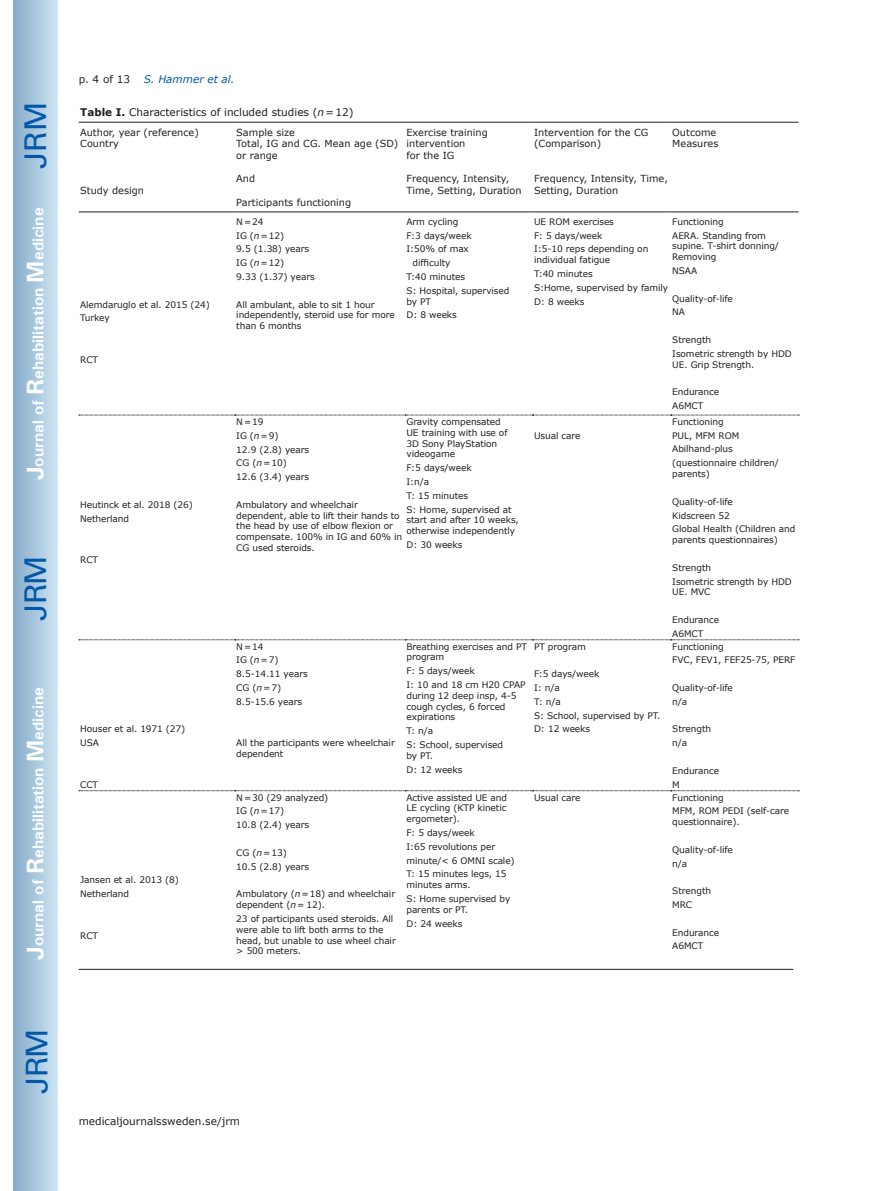
<style>
.page{position:relative;width:872px;height:1191px;background:#fff}
.page>*{position:absolute;margin:0;border:0;box-sizing:border-box;transform-origin:0 0}
.t1{font:30px "Univers";letter-spacing:-.03em;color:#0157a8}
.t2{font:700 15.75px "Univers";color:#fff}
.t3{font:10.5px "Verdana";color:#231f20}
.t4{font:italic 10.5px "Verdana";color:#0157a8}
.t5{font:9.75px/11.7px "Verdana";color:#231f20}
.t6{font:9px/13.8px "Verdana";letter-spacing:-.01em;color:#231f20}
.s1{font-size:24px}
.s2{font-weight:700}
.s3{font-style:italic}
</style>
<div class="page">
<div style="left:14px;top:0;width:43px;height:1191px;background:linear-gradient(to right,#88acca,#cbe5f2)"></div>
<hr style="left:79px;top:122px;width:156px;height:1px;background:#231f20">
<hr style="left:235px;top:122px;width:170px;height:1px;background:#231f20">
<hr style="left:405px;top:122px;width:127px;height:1px;background:#231f20">
<hr style="left:532px;top:122px;width:139px;height:1px;background:#231f20">
<hr style="left:671px;top:122px;width:127px;height:1px;background:#231f20">
<hr style="left:79px;top:211px;width:156px;height:1px;background:#231f20">
<hr style="left:235px;top:211px;width:170px;height:1px;background:#231f20">
<hr style="left:405px;top:211px;width:127px;height:1px;background:#231f20">
<hr style="left:532px;top:211px;width:139px;height:1px;background:#231f20">
<hr style="left:671px;top:211px;width:127px;height:1px;background:#231f20">
<svg style="left:79px;top:415px;width:720px;height:1px"></svg>
<svg style="left:79px;top:639px;width:720px;height:1px"></svg>
<svg style="left:79px;top:790px;width:720px;height:1px"></svg>
<hr style="left:79px;top:969px;width:714px;height:1px;background:#231f20">
<h1 class="t1" style="left:18px;top:169px;width:68px;rotate:-90deg">JRM</h1>
<h2 class="t2" style="left:28px;top:480px;width:274px;rotate:-90deg"><span class="s1">J</span>ournal of <span class="s1">R</span>ehabilitation <span class="s1">M</span>edicine</h2>
<h1 class="t1" style="left:18px;top:620px;width:67px;rotate:-90deg">JRM</h1>
<h2 class="t2" style="left:28px;top:959px;width:274px;rotate:-90deg"><span class="s1">J</span>ournal of <span class="s1">R</span>ehabilitation <span class="s1">M</span>edicine</h2>
<h1 class="t1" style="left:19px;top:1093px;width:67px;rotate:-90deg">JRM</h1>
<p class="t3" style="left:79px;top:72px;width:53px">p. 4 of 13</p>
<p class="t4" style="left:144px;top:72px;width:92px">S. Hammer et al.</p>
<p class="t3" style="left:80px;top:106px;width:275px"><span class="s2">Table I.</span> Characteristics of included studies (<span class="s3">n</span>=12)</p>
<p class="t5" style="left:80px;top:126px;width:120px">Author, year (reference)<br>Country</p>
<p class="t5" style="left:80px;top:185px;width:65px">Study design</p>
<p class="t5" style="left:236px;top:126px;width:163px">Sample size<br>Total, IG and CG. Mean age (SD) or range</p>
<p class="t5" style="left:236px;top:173px;width:20px">And</p>
<p class="t5" style="left:236px;top:197px;width:116px">Participants functioning</p>
<p class="t6" style="left:80px;top:297px;width:131px">Alemdaruglo et al. 2015 (24)<br>Turkey</p>
<p class="t6" style="left:80px;top:353px;width:19px">RCT</p>
<p class="t6" style="left:236px;top:215px;width:80px">N=24<br>IG (<span class="s3">n</span>=12)<br>9.5 (1.38) years<br>IG (<span class="s3">n</span>=12)<br>9.33 (1.37) years</p>
<p class="t6" style="left:236px;top:299px;width:160px;line-height:10.8px">All ambulant, able to sit 1 hour independently, steroid use for more than 6 months</p>
<p class="t5" style="left:406px;top:126px;width:83px">Exercise training intervention<br>for the IG</p>
<p class="t5" style="left:406px;top:173px;width:117px">Frequency, Intensity,<br>Time, Setting, Duration</p>
<p class="t6" style="left:406px;top:215px;width:53px">Arm cycling</p>
<p class="t6" style="left:406px;top:228px;width:67px">F:3 days/week</p>
<p class="t6" style="left:406px;top:242px;width:64px">I:50% of max</p>
<p class="t6" style="left:412px;top:256px;width:39px">difficulty</p>
<p class="t6" style="left:406px;top:270px;width:60px">T:40 minutes</p>
<p class="t6" style="left:406px;top:284px;width:104px">S: Hospital, supervised</p>
<p class="t6" style="left:406px;top:294px;width:52px">by PT<br>D: 8 weeks</p>
<p class="t6" style="left:80px;top:498px;width:114px">Heutinck et al. 2018 (26)<br>Netherland</p>
<p class="t6" style="left:80px;top:553px;width:19px">RCT</p>
<p class="t6" style="left:406px;top:416px;width:102px;line-height:10.8px">Gravity compensated<br>UE training with use of<br>3D Sony PlayStation videogame</p>
<p class="t6" style="left:406px;top:461px;width:107px">F:5 days/week<br>I:n/a<br>T: 15 minutes<br>S: Home, supervised at</p>
<p class="t6" style="left:406px;top:515px;width:114px;line-height:10.8px">start and after 10 weeks, otherwise independently</p>
<p class="t6" style="left:406px;top:538px;width:58px">D: 30 weeks</p>
<p class="t6" style="left:236px;top:415px;width:74px">N=19<br>IG (<span class="s3">n</span>=9)<br>12.9 (2.8) years<br>CG (<span class="s3">n</span>=10)<br>12.6 (3.4) years</p>
<p class="t6" style="left:236px;top:499px;width:167px;line-height:10.8px">Ambulatory and wheelchair dependent, able to lift their hands to the head by use of elbow flexion or compensate. 100% in IG and 60% in<br>CG used steroids.</p>
<p class="t5" style="left:534px;top:126px;width:116px">Intervention for the CG (Comparison)</p>
<p class="t5" style="left:534px;top:173px;width:135px">Frequency, Intensity, Time,<br>Setting, Duration</p>
<p class="t5" style="left:672px;top:126px;width:48px">Outcome<br>Measures</p>
<p class="t6" style="left:534px;top:215px;width:116px">UE ROM exercises<br>F: 5 days/week<br>I:5-10 reps depending on</p>
<p class="t6" style="left:534px;top:253px;width:136px">individual fatigue<br>T:40 minutes<br>S:Home, supervised by family<br>D: 8 weeks</p>
<p class="t6" style="left:672px;top:215px;width:95px">Functioning<br>AERA. Standing from</p>
<p class="t6" style="left:672px;top:241px;width:108px;line-height:10.8px">supine. T-shirt donning/<br>Removing</p>
<p class="t6" style="left:672px;top:264px;width:26px">NSAA</p>
<p class="t6" style="left:672px;top:291px;width:62px">Quality-of-life<br>NA</p>
<p class="t6" style="left:672px;top:333px;width:121px">Strength<br>Isometric strength by HDD</p>
<p class="t6" style="left:672px;top:357px;width:83px">UE. Grip Strength.</p>
<p class="t6" style="left:672px;top:385px;width:48px">Endurance<br>A6MCT</p>
<p class="t6" style="left:534px;top:428px;width:48px">Usual care</p>
<p class="t6" style="left:672px;top:415px;width:108px">Functioning<br>PUL, MFM ROM<br>Abilhand-plus (questionnaire children/</p>
<p class="t6" style="left:672px;top:467px;width:39px">parents)</p>
<p class="t6" style="left:672px;top:494px;width:124px">Quality-of-life<br>Kidscreen 52<br>Global Health (Children and</p>
<p class="t6" style="left:672px;top:533px;width:107px">parents questionnaires)</p>
<p class="t6" style="left:672px;top:560px;width:121px">Strength<br>Isometric strength by HDD</p>
<p class="t6" style="left:672px;top:585px;width:40px">UE. MVC</p>
<p class="t6" style="left:672px;top:613px;width:48px">Endurance<br>A6MCT</p>
<p class="t6" style="left:80px;top:722px;width:107px">Houser et al. 1971 (27)<br>USA</p>
<p class="t6" style="left:80px;top:777px;width:19px">CCT</p>
<p class="t6" style="left:80px;top:873px;width:100px">Jansen et al. 2013 (8)<br>Netherland</p>
<p class="t6" style="left:80px;top:928px;width:19px">RCT</p>
<p class="t6" style="left:236px;top:639px;width:73px">N=14<br>IG (<span class="s3">n</span>=7)<br>8.5-14.11 years<br>CG (<span class="s3">n</span>=7)<br>8.5-15.6 years</p>
<p class="t6" style="left:236px;top:737px;width:160px;line-height:10.8px">All the participants were wheelchair dependent</p>
<p class="t6" style="left:236px;top:790px;width:93px">N=30 (29 analyzed)<br>IG (<span class="s3">n</span>=17)<br>10.8 (2.4) years</p>
<p class="t6" style="left:236px;top:845px;width:74px">CG (<span class="s3">n</span>=13)<br>10.5 (2.8) years</p>
<p class="t6" style="left:236px;top:888px;width:160px;line-height:10.8px">Ambulatory (<span class="s3">n</span>=18) and wheelchair dependent (<span class="s3">n</span>= 12).</p>
<p class="t6" style="left:236px;top:913px;width:161px;line-height:10.8px">23 of participants used steroids. All were able to lift both arms to the head, but unable to use wheel chair &gt; 500 meters.</p>
<p class="t6" style="left:406px;top:641px;width:122px;line-height:10.8px">Breathing exercises and PT program</p>
<p class="t6" style="left:406px;top:664px;width:121px">F: 5 days/week<br>I: 10 and 18 cm H20 CPAP</p>
<p class="t6" style="left:406px;top:690px;width:112px;line-height:10.8px">during 12 deep insp, 4-5 cough cycles, 6 forced expirations</p>
<p class="t6" style="left:406px;top:724px;width:98px">T: n/a<br>S: School, supervised</p>
<p class="t6" style="left:406px;top:749px;width:58px">by PT.<br>D: 12 weeks</p>
<p class="t6" style="left:534px;top:639px;width:53px">PT program</p>
<p class="t6" style="left:534px;top:667px;width:128px">F:5 days/week<br>I: n/a<br>T: n/a<br>S: School, supervised by PT.<br>D: 12 weeks</p>
<p class="t6" style="left:672px;top:639px;width:125px">Functioning<br>FVC, FEV1, FEF25-75, PERF</p>
<p class="t6" style="left:672px;top:681px;width:62px">Quality-of-life n/a</p>
<p class="t6" style="left:672px;top:722px;width:40px">Strength n/a</p>
<p class="t6" style="left:672px;top:764px;width:48px">Endurance<br>M</p>
<p class="t6" style="left:406px;top:792px;width:102px;line-height:10.8px;text-align:justify">Active assisted UE and LE cycling (KTP kinetic ergometer).</p>
<p class="t6" style="left:406px;top:826px;width:110px">F: 5 days/week<br>I:65 revolutions per minute/&lt; 6 OMNI scale)<br>T: 15 minutes legs, 15</p>
<p class="t6" style="left:406px;top:878px;width:105px">minutes arms.<br>S: Home supervised by</p>
<p class="t6" style="left:406px;top:902px;width:63px">parents or PT.<br>D: 24 weeks</p>
<p class="t6" style="left:534px;top:790px;width:48px">Usual care</p>
<p class="t6" style="left:672px;top:790px;width:118px">Functioning<br>MFM, ROM PEDI (self-care</p>
<p class="t6" style="left:672px;top:815px;width:69px">questionnaire).</p>
<p class="t6" style="left:672px;top:842px;width:62px">Quality-of-life n/a</p>
<p class="t6" style="left:672px;top:884px;width:40px">Strength<br>MRC</p>
<p class="t6" style="left:672px;top:925px;width:48px">Endurance<br>A6MCT</p>
<p class="t3" style="left:79px;top:1114px;width:163px">medicaljournalssweden.se/jrm</p>
</div>
